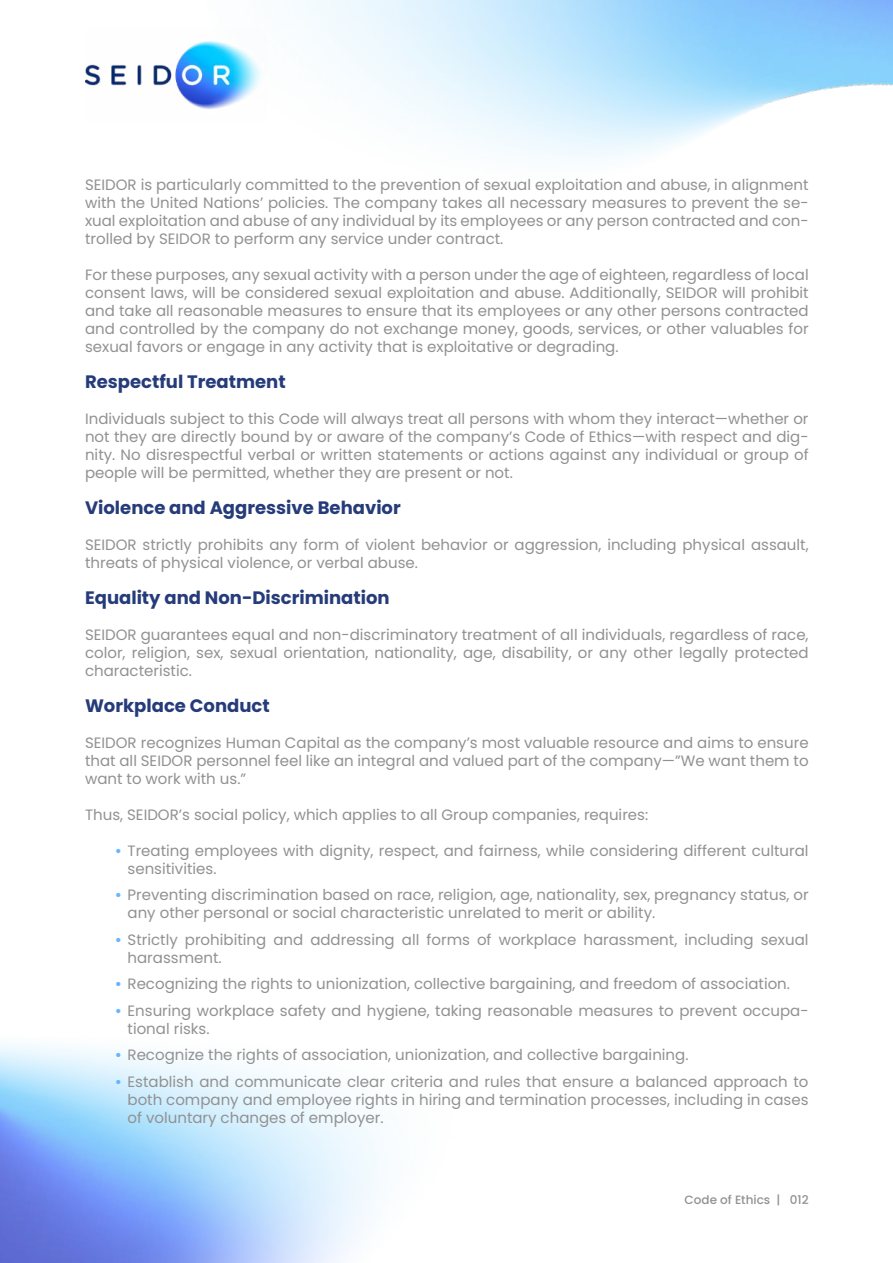
<style>
.page{position:relative;width:893px;height:1263px;background:#fff}
.page>*{position:absolute;margin:0;border:0;box-sizing:border-box;transform-origin:0 0}
.t1{font:700 18px "Poppins";color:#263c7a}
.t2{font:15px/18px "Poppins";color:#919191;text-align:justify}
.t3{font:500 12px "Poppins";color:#919191}
.s1{font-weight:600;color:#66b6ff}
</style>
<div class="page">
<img style="left:0;top:1043px;width:381px;height:220px">
<img style="left:85px;top:29px;width:181px;height:81px">
<p class="t2" style="left:85px;top:176px;width:725px">SEIDOR is particularly committed to the prevention of sexual exploitation and abuse, in alignment with the United Nations’ policies. The company takes all necessary measures to prevent the se&shy;xual exploitation and abuse of any individual by its employees or any person contracted and con&shy;trolled by SEIDOR to perform any service under contract.</p>
<p class="t2" style="left:85px;top:266px;width:725px">For these purposes, any sexual activity with a person under the age of eighteen, regardless of local consent laws, will be considered sexual exploitation and abuse. Additionally, SEIDOR will prohibit and take all reasonable measures to ensure that its employees or any other persons contracted and controlled by the company do not exchange money, goods, services, or other valuables for sexual favors or engage in any activity that is exploitative or degrading.</p>
<p class="t1" style="left:85px;top:371px;width:202px">Respectful Treatment</p>
<p class="t2" style="left:85px;top:410px;width:725px">Individuals subject to this Code will always treat all persons with whom they interact—whether or not they are directly bound by or aware of the company’s Code of Ethics—with respect and dig&shy;nity. No disrespectful verbal or written statements or actions against any individual or group of people will be permitted, whether they are present or not.</p>
<p class="t1" style="left:85px;top:497px;width:317px">Violence and Aggressive Behavior</p>
<p class="t2" style="left:85px;top:536px;width:725px">SEIDOR strictly prohibits any form of violent behavior or aggression, including physical assault, threats of physical violence, or verbal abuse.</p>
<p class="t1" style="left:85px;top:587px;width:306px">Equality and Non-Discrimination</p>
<p class="t2" style="left:85px;top:626px;width:725px">SEIDOR guarantees equal and non-discriminatory treatment of all individuals, regardless of race, color, religion, sex, sexual orientation, nationality, age, disability, or any other legally protected characteristic.</p>
<p class="t1" style="left:85px;top:695px;width:186px">Workplace Conduct</p>
<p class="t2" style="left:85px;top:734px;width:725px">SEIDOR recognizes Human Capital as the company’s most valuable resource and aims to ensure that all SEIDOR personnel feel like an integral and valued part of the company—”We want them to want to work with us.”</p>
<p class="t2" style="left:85px;top:806px;width:565px">Thus, SEIDOR’s social policy, which applies to all Group companies, requires:</p>
<p class="t2" style="left:128px;top:842px;width:682px;text-indent:-13px"><span class="s1">•</span> Treating employees with dignity, respect, and fairness, while considering different cultural sensitivities.</p>
<p class="t2" style="left:128px;top:886px;width:682px;text-indent:-13px"><span class="s1">•</span> Preventing discrimination based on race, religion, age, nationality, sex, pregnancy status, or any other personal or social characteristic unrelated to merit or ability.</p>
<p class="t2" style="left:128px;top:931px;width:682px;text-indent:-13px"><span class="s1">•</span> Strictly prohibiting and addressing all forms of workplace harassment, including sexual harassment.</p>
<p class="t2" style="left:115px;top:975px;width:677px"><span class="s1">•</span> Recognizing the rights to unionization, collective bargaining, and freedom of association.</p>
<p class="t2" style="left:128px;top:1002px;width:683px;text-indent:-13px"><span class="s1">•</span> Ensuring workplace safety and hygiene, taking reasonable measures to prevent occupa&shy;tional risks.</p>
<p class="t2" style="left:115px;top:1046px;width:575px"><span class="s1">•</span> Recognize the rights of association, unionization, and collective bargaining.</p>
<p class="t2" style="left:128px;top:1073px;width:682px;text-indent:-13px"><span class="s1">•</span> Establish and communicate clear criteria and rules that ensure a balanced approach to both company and employee rights in hiring and termination processes, including in cases of voluntary changes of employer.</p>
<p class="t3" style="left:685px;top:1193px;width:125px">Code of Ethics | 012</p>
</div>
